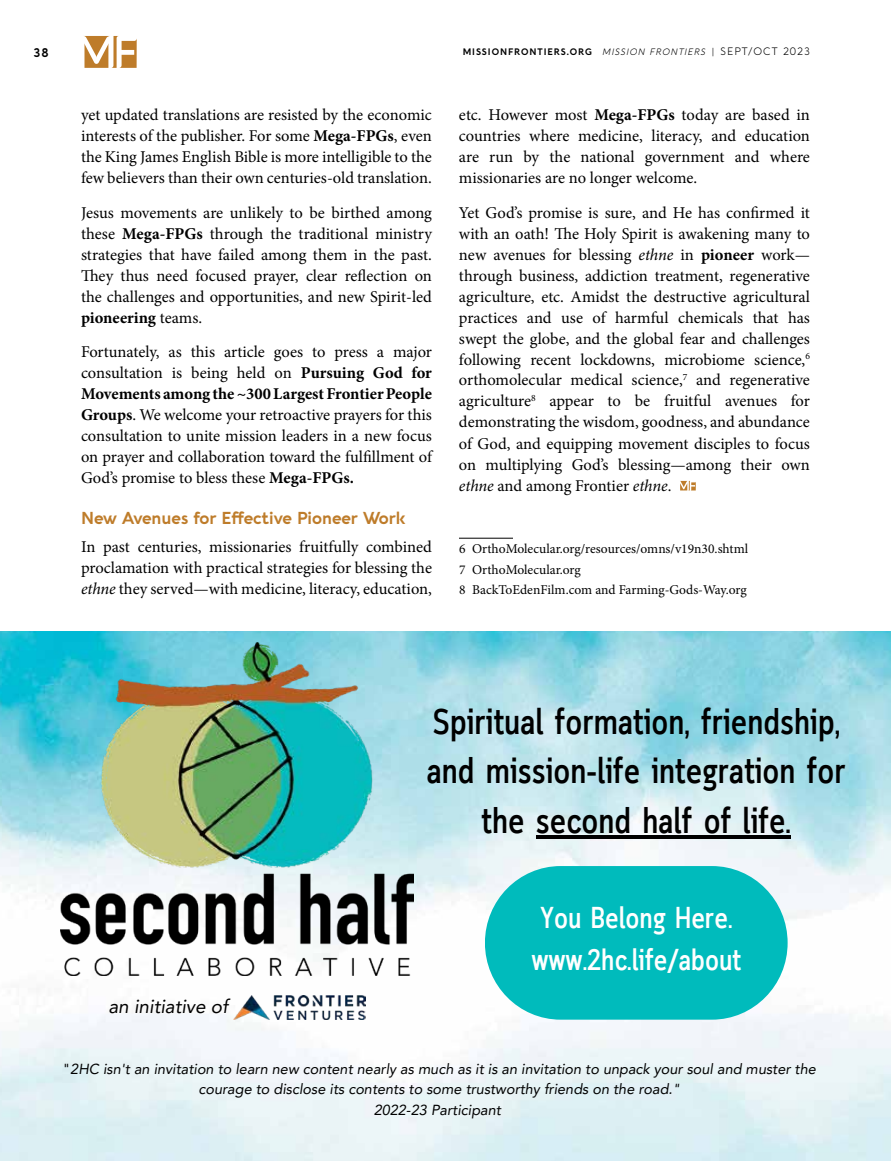
<style>
.page{position:relative;width:891px;height:1161px;background:#fff}
.page>*{position:absolute;margin:0;border:0;box-sizing:border-box;transform-origin:0 0}
.t1{font:600 36.3px/49.7px "Cloud Cond";color:#000;text-align:center}
.t2{font:600 30px/41.4px "Cloud Cond";color:#fff}
.t3{font:italic 18.9px "Avenir LT Pro";color:#000}
.t4{font:16.5px/21px "Minion Pro";color:#000;text-align:justify}
.t5{font:700 16.5px "Aquawax Pro";color:#be7c2a}
.t6{font:italic 14.55px/20.1px "Avenir LT Pro";color:#000;text-align:center}
.t7{font:13.5px/20.4px "Minion Pro";color:#000}
.t8{font:700 12px "Aquawax Pro";color:#000}
.t9{font:700 9px "Aquawax Pro";letter-spacing:.1em;color:#000}
.s1{font-weight:300;font-style:italic}
.s2{font-weight:300}
.s3{font-weight:300;font-size:10.5px}
.s4{font-weight:700}
.s5{font-style:italic}
.s6{font-style:normal}
</style>
<div class="page">
<svg style="left:84px;top:36px;width:53px;height:32px"></svg>
<img style="left:0;top:632px;width:891px;height:529px">
<img style="left:233px;top:996px;width:133px;height:23px">
<div style="left:485px;top:866px;width:303px;height:154px;background:#00bbbc;border-radius:76px"></div>
<hr style="left:536px;top:835px;width:255px;height:4px;background:#000">
<img style="left:61px;top:643px;width:352px;height:332px">
<svg style="left:680px;top:481px;width:16px;height:10px"></svg>
<hr style="left:459px;top:538px;width:54px;height:1px;background:#000">
<p class="t8" style="left:33px;top:44px;width:17px">38</p>
<p class="t9" style="left:463px;top:45px;width:349px">MISSIONFRONTIERS.ORG <span class="s1">MISSION FRONTIERS</span> <span class="s2">|</span> <span class="s3">SEPT/OCT 2023</span></p>
<p class="t4" style="left:81px;top:104px;width:352px">yet updated translations are resisted by the economic interests of the publisher. For some <span class="s4">Mega-FPGs</span>, even the King James English Bible is more intelligible to the few believers than their own centuries-old translation.</p>
<p class="t4" style="left:81px;top:202px;width:353px">Jesus movements are unlikely to be birthed among these <span class="s4">Mega-FPGs</span> through the traditional ministry strategies that have failed among them in the past.<br>They thus need focused prayer, clear reflection on the challenges and opportunities, and new Spirit-led <span class="s4">pioneering</span> teams.</p>
<p class="t4" style="left:81px;top:341px;width:353px">Fortunately, as this article goes to press a major consultation is being held on <span class="s4">Pursuing God for Movements among the ~300 Largest Frontier People Groups</span>. We welcome your retroactive prayers for this consultation to unite mission leaders in a new focus on prayer and collaboration toward the fulfillment of God’s promise to bless these <span class="s4">Mega-FPGs.</span></p>
<p class="t5" style="left:81px;top:506px;width:326px">New Avenues for Effective Pioneer Work</p>
<p class="t4" style="left:81px;top:536px;width:353px">In past centuries, missionaries fruitfully combined proclamation with practical strategies for blessing the <span class="s5">ethne</span> they served—with medicine, literacy, education,</p>
<p class="t4" style="left:459px;top:104px;width:353px">etc. However most <span class="s4">Mega-FPGs</span> today are based in countries where medicine, literacy, and education are run by the national government and where missionaries are no longer welcome.</p>
<p class="t4" style="left:459px;top:202px;width:353px">Yet God’s promise is sure, and He has confirmed it with an oath! The Holy Spirit is awakening many to new avenues for blessing <span class="s5">ethne</span> in <span class="s4">pioneer</span> work— through business, addiction treatment, regenerative agriculture, etc. Amidst the destructive agricultural practices and use of harmful chemicals that has swept the globe, and the global fear and challenges following recent lockdowns, microbiome science,<sup>6 </sup>orthomolecular medical science,<sup>7</sup> and regenerative agriculture<sup>8</sup> appear to be fruitful avenues for demonstrating the wisdom, goodness, and abundance of God, and equipping movement disciples to focus on multiplying God’s blessing—among their own <span class="s5">ethne</span> and among Frontier <span class="s5">ethne</span>.</p>
<p class="t7" style="left:459px;top:539px;width:291px">6 OrthoMolecular.org/resources/omns/v19n30.shtml<br>7 OrthoMolecular.org<br>8 BackToEdenFilm.com and Farming-Gods-Way.org</p>
<h1 class="t1" style="left:427px;top:700px;width:421px">Spiritual formation, friendship, and mission-life integration for the second half of life.</h1>
<p class="t3" style="left:108px;top:995px;width:121px">an initiative of</p>
<h2 class="t2" style="left:531px;top:900px;width:211px">You Belong Here. www.2hc.life/about</h2>
<p class="t6" style="left:63px;top:1059px;width:755px"><span class="s6">"</span>2HC isn't an invitation to learn new content nearly as much as it is an invitation to unpack your soul and muster the courage to disclose its contents to some trustworthy friends on the road."<br>2022-23 Participant</p>
</div>
